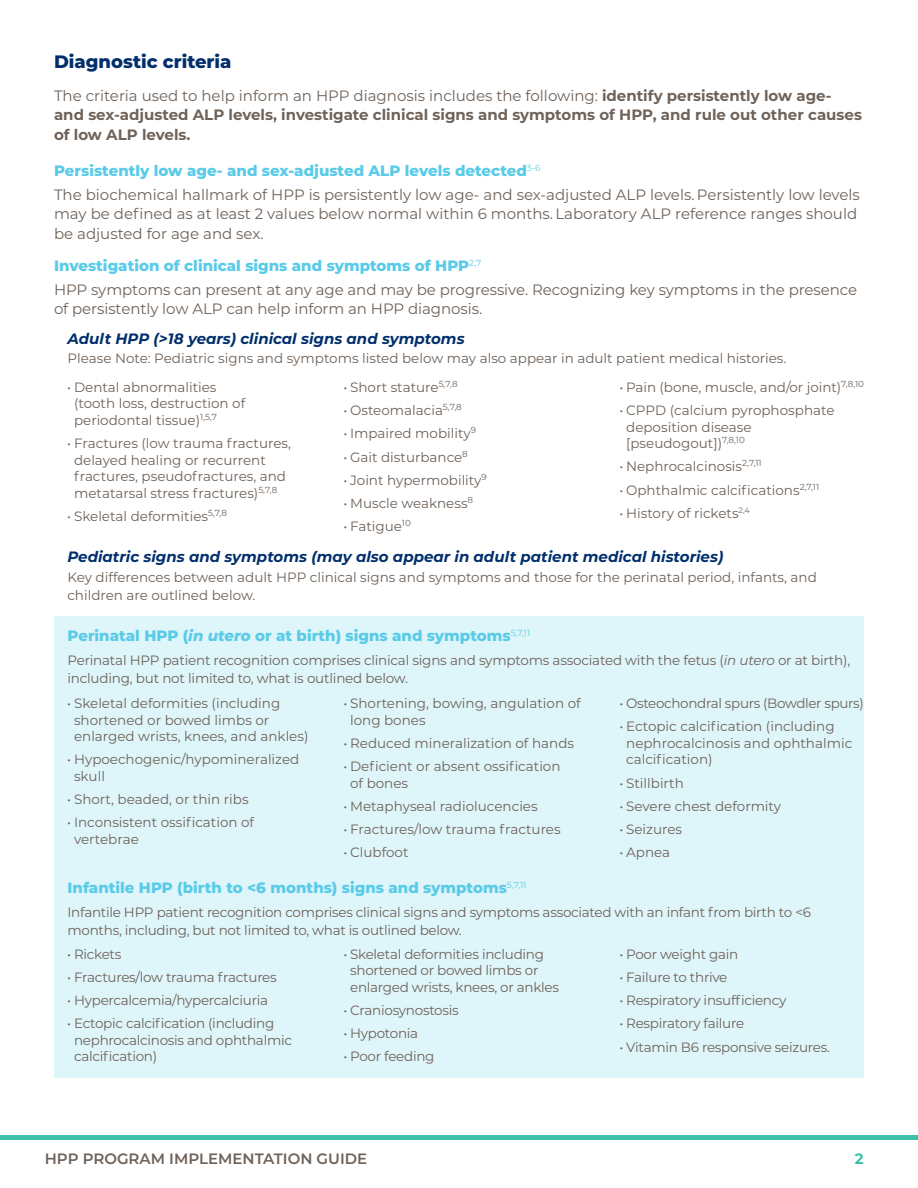
<style>
.page{position:relative;width:918px;height:1188px;background:#fff}
.page>*{position:absolute;margin:0;border:0;box-sizing:border-box;transform-origin:0 0}
.subhead_1{font:800 18px "Montserrat";color:#002f6c}
.t1{font:15px/19.5px "Montserrat";letter-spacing:-.005em;color:#6e6259}
.subhead_1-2{font:700 15px/19.5px "Montserrat";color:#6e6259}
.subhead_1-3{font:800 15px "Montserrat";color:#59cbe8}
.subhead_a{font:italic 700 15px "Montserrat";color:#002f6c}
.subhead_a-2{font:800 15px "Montserrat";color:#59cbe8}
.t2{font:600 15px "Montserrat";color:#6e6259}
.t3{font:700 15px "Montserrat";color:#40c0aa}
.subhead_1-4{font:13.5px/16.5px "Montserrat";letter-spacing:-.01em;color:#6e6259}
.subhead_a-3{font:13.5px/18px "Montserrat";color:#6e6259}
.s1{font-weight:400}
.s2{font-style:italic}
</style>
<div class="page">
<hr style="left:0;top:1136px;width:918px;height:4px;background:#40c0aa">
<div style="left:54px;top:616px;width:810px;height:462px;background:#def5fa"></div>
<p class="subhead_1" style="left:54px;top:48px;width:179px">Diagnostic criteria</p>
<p class="subhead_1-2" style="left:54px;top:85px;width:809px"><span class="s1">The criteria used to help inform an HPP diagnosis includes the following:</span> identify persistently low age&shy;and sex-adjusted ALP levels, investigate clinical signs and symptoms of HPP, and rule out other causes of low ALP levels.</p>
<p class="subhead_1-3" style="left:54px;top:159px;width:488px">Persistently low age- and sex-adjusted ALP levels detected<sup>3-6</sup></p>
<p class="t1" style="left:54px;top:184px;width:807px">The biochemical hallmark of HPP is persistently low age- and sex-adjusted ALP levels. Persistently low levels may be defined as at least 2 values below normal within 6 months. Laboratory ALP reference ranges should be adjusted for age and sex.</p>
<p class="subhead_a-2" style="left:54px;top:254px;width:429px">Investigation of clinical signs and symptoms of HPP<sup>2,7</sup></p>
<p class="t1" style="left:54px;top:279px;width:805px">HPP symptoms can present at any age and may be progressive. Recognizing key symptoms in the presence of persistently low ALP can help inform an HPP diagnosis.</p>
<p class="subhead_a" style="left:68px;top:328px;width:399px">Adult HPP (&gt;18 years) clinical signs and symptoms</p>
<p class="subhead_a-3" style="left:68px;top:349px;width:720px">Please Note: Pediatric signs and symptoms listed below may also appear in adult patient medical histories.</p>
<p class="subhead_1-4" style="left:74px;top:378px;width:173px;text-indent:-7px">• Dental abnormalities (tooth loss, destruction of periodontal tissue)<sup>1,5,7</sup></p>
<p class="subhead_1-4" style="left:74px;top:435px;width:218px;text-indent:-7px">• Fractures (low trauma fractures, delayed healing or recurrent fractures, pseudofractures, and metatarsal stress fractures)<sup>5,7,8</sup></p>
<p class="subhead_1-4" style="left:67px;top:507px;width:161px">• Skeletal deformities<sup>5,7,8</sup></p>
<p class="subhead_1-4" style="left:343px;top:378px;width:116px">• Short stature<sup>5,7,8</sup></p>
<p class="subhead_1-4" style="left:343px;top:402px;width:120px">• Osteomalacia<sup>5,7,8</sup></p>
<p class="subhead_1-4" style="left:343px;top:425px;width:134px">• Impaired mobility<sup>9</sup></p>
<p class="subhead_1-4" style="left:343px;top:448px;width:126px">• Gait disturbance<sup>8</sup></p>
<p class="subhead_1-4" style="left:343px;top:471px;width:145px">• Joint hypermobility<sup>9</sup></p>
<p class="subhead_1-4" style="left:343px;top:495px;width:131px">• Muscle weakness<sup>8</sup></p>
<p class="subhead_1-4" style="left:343px;top:518px;width:69px">• Fatigue<sup>10</sup></p>
<p class="subhead_1-4" style="left:619px;top:378px;width:246px">• Pain (bone, muscle, and/or joint)<sup>7,8,10</sup></p>
<p class="subhead_1-4" style="left:626px;top:402px;width:210px;text-indent:-7px">• CPPD (calcium pyrophosphate deposition disease [pseudogout])<sup>7,8,10</sup></p>
<p class="subhead_1-4" style="left:619px;top:458px;width:144px">• Nephrocalcinosis<sup>2,7,11</sup></p>
<p class="subhead_1-4" style="left:619px;top:481px;width:201px">• Ophthalmic calcifications<sup>2,7,11</sup></p>
<p class="subhead_1-4" style="left:619px;top:504px;width:132px">• History of rickets<sup>2,4</sup></p>
<p class="subhead_a" style="left:68px;top:546px;width:657px">Pediatric signs and symptoms (may also appear in adult patient medical histories)</p>
<p class="subhead_a-3" style="left:68px;top:568px;width:751px">Key differences between adult HPP clinical signs and symptoms and those for the perinatal period, infants, and children are outlined below.</p>
<p class="subhead_1-3" style="left:68px;top:624px;width:464px">Perinatal HPP (<span class="s2">in utero</span> or at birth) signs and symptoms<sup>5,7,11</sup></p>
<p class="subhead_1-4" style="left:68px;top:650px;width:784px;line-height:18px">Perinatal HPP patient recognition comprises clinical signs and symptoms associated with the fetus (<span class="s2">in utero</span> or at birth), including, but not limited to, what is outlined below.</p>
<p class="subhead_1-4" style="left:74px;top:694px;width:236px;text-indent:-7px">• Skeletal deformities (including shortened or bowed limbs or enlarged wrists, knees, and ankles)</p>
<p class="subhead_1-4" style="left:74px;top:751px;width:227px;text-indent:-7px">• Hypoechogenic/hypomineralized skull</p>
<p class="subhead_1-4" style="left:67px;top:790px;width:183px">• Short, beaded, or thin ribs</p>
<p class="subhead_1-4" style="left:74px;top:814px;width:182px;text-indent:-7px">• Inconsistent ossification of vertebrae</p>
<p class="subhead_1-4" style="left:350px;top:694px;width:232px;text-indent:-7px">• Shortening, bowing, angulation of long bones</p>
<p class="subhead_1-4" style="left:343px;top:734px;width:232px">• Reduced mineralization of hands</p>
<p class="subhead_1-4" style="left:350px;top:757px;width:212px;text-indent:-7px">• Deficient or absent ossification of bones</p>
<p class="subhead_1-4" style="left:343px;top:797px;width:196px">• Metaphyseal radiolucencies</p>
<p class="subhead_1-4" style="left:343px;top:820px;width:219px">• Fractures/low trauma fractures</p>
<p class="subhead_1-4" style="left:343px;top:844px;width:67px">• Clubfoot</p>
<p class="subhead_1-4" style="left:619px;top:694px;width:246px">• Osteochondral spurs (Bowdler spurs)</p>
<p class="subhead_1-4" style="left:626px;top:718px;width:228px;text-indent:-7px">• Ectopic calcification (including nephrocalcinosis and ophthalmic calcification)</p>
<p class="subhead_1-4" style="left:619px;top:774px;width:66px">• Stillbirth</p>
<p class="subhead_1-4" style="left:619px;top:797px;width:163px">• Severe chest deformity</p>
<p class="subhead_1-4" style="left:619px;top:820px;width:64px">• Seizures</p>
<p class="subhead_1-4" style="left:619px;top:844px;width:52px">• Apnea</p>
<p class="subhead_1-3" style="left:68px;top:876px;width:460px">Infantile HPP (birth to &lt;6 months) signs and symptoms<sup>5,7,11</sup></p>
<p class="subhead_1-4" style="left:68px;top:902px;width:745px;line-height:18px">Infantile HPP patient recognition comprises clinical signs and symptoms associated with an infant from birth to &lt;6 months, including, but not limited to, what is outlined below.</p>
<p class="subhead_1-4" style="left:67px;top:945px;width:56px">• Rickets</p>
<p class="subhead_1-4" style="left:67px;top:968px;width:211px">• Fractures/low trauma fractures</p>
<p class="subhead_1-4" style="left:67px;top:991px;width:202px">• Hypercalcemia/hypercalciuria</p>
<p class="subhead_1-4" style="left:74px;top:1015px;width:219px;text-indent:-7px">• Ectopic calcification (including nephrocalcinosis and ophthalmic calcification)</p>
<p class="subhead_1-4" style="left:350px;top:945px;width:210px;text-indent:-7px">• Skeletal deformities including shortened or bowed limbs or enlarged wrists, knees, or ankles</p>
<p class="subhead_1-4" style="left:343px;top:1001px;width:117px">• Craniosynostosis</p>
<p class="subhead_1-4" style="left:343px;top:1024px;width:76px">• Hypotonia</p>
<p class="subhead_1-4" style="left:343px;top:1048px;width:93px">• Poor feeding</p>
<p class="subhead_1-4" style="left:619px;top:945px;width:120px">• Poor weight gain</p>
<p class="subhead_1-4" style="left:619px;top:968px;width:109px">• Failure to thrive</p>
<p class="subhead_1-4" style="left:619px;top:991px;width:168px">• Respiratory insufficiency</p>
<p class="subhead_1-4" style="left:619px;top:1015px;width:126px">• Respiratory failure</p>
<p class="subhead_1-4" style="left:619px;top:1038px;width:212px">• Vitamin B6 responsive seizures.</p>
<p class="t2" style="left:45px;top:1148px;width:324px">HPP PROGRAM IMPLEMENTATION GUIDE</p>
<p class="t3" style="left:855px;top:1148px;width:10px">2</p>
</div>
